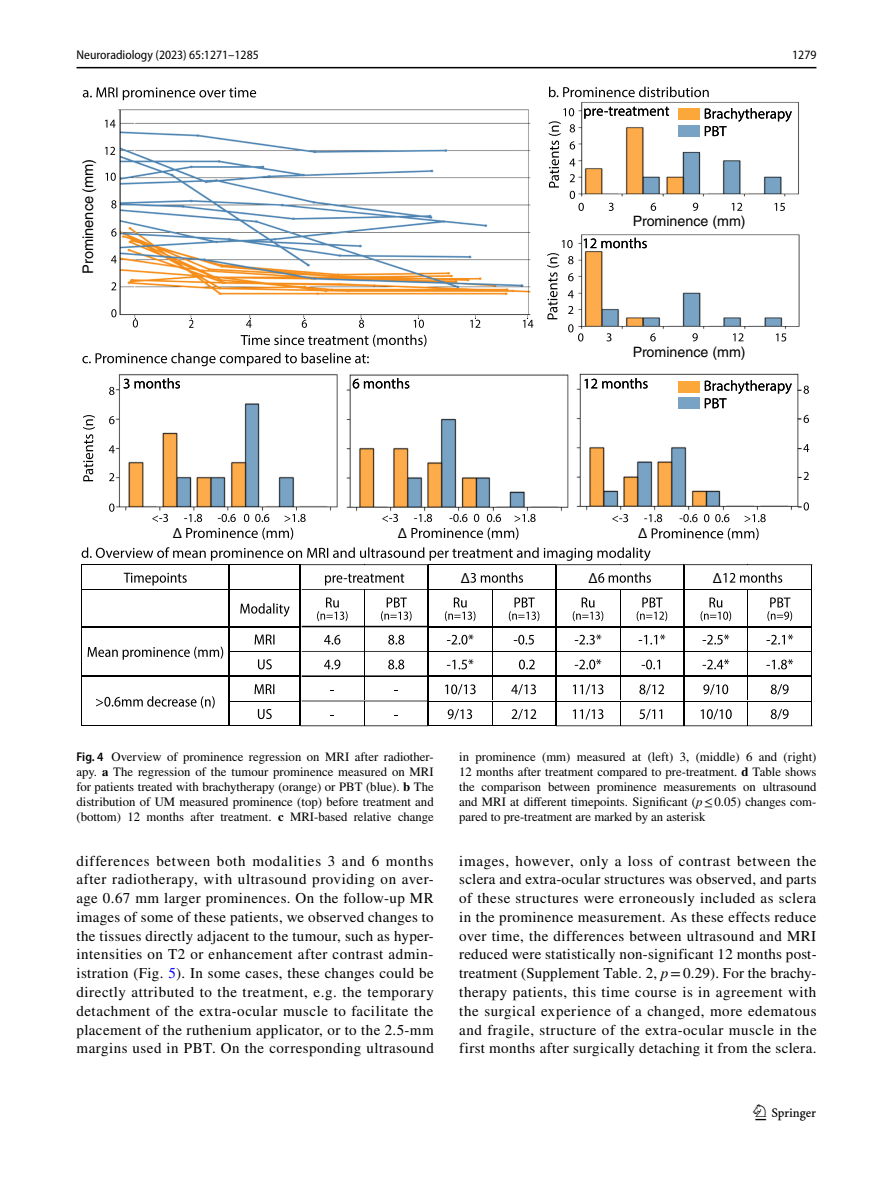
<style>
.page{position:relative;width:893px;height:1187px;background:#fff}
.page>*{position:absolute;margin:0;border:0;box-sizing:border-box;transform-origin:0 0}
.t1{font:22.5px "Springnew Regular 3";color:#000}
.t2{font:15px/18.8px "STIX";letter-spacing:.025em;color:#000;text-align:justify}
.t3{font:14.7px "Helvetica 4";color:#000}
.t4{font:14.7px "Myriad Pro";color:#000}
.t5{font:14.25px "Helvetica 4";color:#000}
.t6{font:12.75px/15px "STIX";color:#000;text-align:justify}
.t7{font:semi-condensed 12.75px "Myriad Pro";color:#000}
.s1{font-family:"Myriad Pro";font-weight:600;font-stretch:semi-condensed}
.s2{font-weight:700}
.s3{font-style:italic}
.s4{color:#00f}
</style>
<div class="page">
<hr style="left:77px;top:67px;width:739px;height:1px;background:#000">
<img style="left:115px;top:100px;width:685px;height:414px">
<svg style="left:82px;top:353px;width:287px;height:13px"></svg>
<hr style="left:81px;top:564px;width:148px;height:1px;background:#000">
<hr style="left:82px;top:589px;width:1px;height:37px;background:#000">
<hr style="left:364px;top:590px;width:1px;height:35px;background:#000">
<hr style="left:492px;top:590px;width:1px;height:35px;background:#000">
<hr style="left:620px;top:590px;width:1px;height:35px;background:#000">
<hr style="left:747px;top:590px;width:1px;height:35px;background:#000">
<hr style="left:230px;top:651px;width:69px;height:1px;background:#000">
<hr style="left:429px;top:651px;width:63px;height:1px;background:#000">
<hr style="left:492px;top:651px;width:63px;height:1px;background:#000">
<hr style="left:81px;top:725px;width:148px;height:1px;background:#000">
<svg style="left:492px;top:627px;width:1px;height:98px"></svg>
<hr style="left:230px;top:700px;width:69px;height:1px;background:#000">
<hr style="left:429px;top:700px;width:63px;height:1px;background:#000">
<hr style="left:492px;top:700px;width:63px;height:1px;background:#000">
<hr style="left:229px;top:725px;width:71px;height:1px;background:#000">
<hr style="left:428px;top:725px;width:64px;height:1px;background:#000">
<hr style="left:492px;top:725px;width:64px;height:1px;background:#000">
<hr style="left:83px;top:625px;width:145px;height:2px;background:#000">
<hr style="left:83px;top:675px;width:145px;height:2px;background:#000">
<hr style="left:230px;top:625px;width:69px;height:2px;background:#000">
<hr style="left:429px;top:625px;width:63px;height:2px;background:#000">
<hr style="left:492px;top:625px;width:63px;height:2px;background:#000">
<hr style="left:230px;top:675px;width:69px;height:2px;background:#000">
<hr style="left:429px;top:675px;width:63px;height:2px;background:#000">
<hr style="left:492px;top:675px;width:63px;height:2px;background:#000">
<hr style="left:427px;top:589px;width:2px;height:37px;background:#000">
<hr style="left:427px;top:626px;width:2px;height:25px;background:#000">
<hr style="left:427px;top:651px;width:2px;height:25px;background:#000">
<hr style="left:427px;top:676px;width:2px;height:25px;background:#000">
<hr style="left:427px;top:701px;width:2px;height:24px;background:#000">
<hr style="left:555px;top:589px;width:2px;height:37px;background:#000">
<hr style="left:683px;top:589px;width:2px;height:37px;background:#000">
<hr style="left:555px;top:626px;width:2px;height:25px;background:#000">
<hr style="left:555px;top:651px;width:2px;height:25px;background:#000">
<hr style="left:555px;top:676px;width:2px;height:25px;background:#000">
<hr style="left:555px;top:701px;width:2px;height:24px;background:#000">
<hr style="left:228px;top:589px;width:2px;height:37px;background:#000">
<hr style="left:300px;top:589px;width:1px;height:37px;background:#000">
<hr style="left:228px;top:626px;width:2px;height:25px;background:#000">
<hr style="left:228px;top:651px;width:2px;height:25px;background:#000">
<hr style="left:228px;top:676px;width:2px;height:25px;background:#000">
<hr style="left:228px;top:701px;width:2px;height:24px;background:#000">
<hr style="left:811px;top:589px;width:1px;height:37px;background:#000">
<svg style="left:240px;top:603px;width:50px;height:13px"></svg>
<svg style="left:445px;top:597px;width:30px;height:24px"></svg>
<svg style="left:509px;top:597px;width:30px;height:24px"></svg>
<svg style="left:255px;top:634px;width:19px;height:10px"></svg>
<svg style="left:447px;top:634px;width:26px;height:10px"></svg>
<svg style="left:514px;top:634px;width:20px;height:10px"></svg>
<svg style="left:258px;top:659px;width:14px;height:10px"></svg>
<svg style="left:447px;top:659px;width:26px;height:10px"></svg>
<svg style="left:519px;top:659px;width:16px;height:10px"></svg>
<svg style="left:82px;top:626px;width:141px;height:83px"></svg>
<svg style="left:254px;top:684px;width:20px;height:10px"></svg>
<svg style="left:445px;top:684px;width:31px;height:10px"></svg>
<svg style="left:511px;top:684px;width:25px;height:10px"></svg>
<svg style="left:258px;top:709px;width:14px;height:10px"></svg>
<svg style="left:300px;top:597px;width:128px;height:129px"></svg>
<svg style="left:448px;top:708px;width:24px;height:11px"></svg>
<svg style="left:512px;top:708px;width:24px;height:11px"></svg>
<svg style="left:556px;top:597px;width:256px;height:129px"></svg>
<svg style="left:82px;top:547px;width:730px;height:43px"></svg>
<svg style="left:83px;top:87px;width:173px;height:13px"></svg>
<svg style="left:549px;top:87px;width:160px;height:10px"></svg>
<svg style="left:241px;top:334px;width:185px;height:13px"></svg>
<svg style="left:652px;top:528px;width:107px;height:12px"></svg>
<svg style="left:189px;top:318px;width:4px;height:10px"></svg>
<svg style="left:246px;top:318px;width:6px;height:10px"></svg>
<svg style="left:302px;top:318px;width:5px;height:10px"></svg>
<svg style="left:359px;top:318px;width:5px;height:10px"></svg>
<svg style="left:414px;top:318px;width:10px;height:10px"></svg>
<svg style="left:470px;top:318px;width:10px;height:10px"></svg>
<svg style="left:523px;top:318px;width:10px;height:10px"></svg>
<svg style="left:111px;top:309px;width:5px;height:8px"></svg>
<svg style="left:111px;top:282px;width:5px;height:8px"></svg>
<svg style="left:111px;top:255px;width:6px;height:8px"></svg>
<svg style="left:111px;top:228px;width:6px;height:8px"></svg>
<svg style="left:111px;top:200px;width:5px;height:8px"></svg>
<svg style="left:105px;top:173px;width:11px;height:8px"></svg>
<svg style="left:105px;top:147px;width:10px;height:8px"></svg>
<svg style="left:105px;top:120px;width:10px;height:8px"></svg>
<svg style="left:692px;top:333px;width:6px;height:8px"></svg>
<svg style="left:733px;top:333px;width:10px;height:8px"></svg>
<svg style="left:776px;top:333px;width:10px;height:8px"></svg>
<svg style="left:124px;top:378px;width:56px;height:10px"></svg>
<svg style="left:353px;top:378px;width:56px;height:10px"></svg>
<svg style="left:382px;top:514px;width:16px;height:8px"></svg>
<svg style="left:411px;top:514px;width:125px;height:25px"></svg>
<svg style="left:152px;top:514px;width:16px;height:8px"></svg>
<svg style="left:184px;top:514px;width:122px;height:25px"></svg>
<svg style="left:133px;top:319px;width:5px;height:8px"></svg>
<svg style="left:547px;top:238px;width:109px;height:103px"></svg>
<svg style="left:549px;top:107px;width:243px;height:104px"></svg>
<svg style="left:109px;top:503px;width:5px;height:8px"></svg>
<svg style="left:109px;top:387px;width:5px;height:8px"></svg>
<svg style="left:109px;top:416px;width:5px;height:8px"></svg>
<svg style="left:109px;top:445px;width:6px;height:8px"></svg>
<svg style="left:109px;top:473px;width:5px;height:8px"></svg>
<svg style="left:83px;top:415px;width:12px;height:66px"></svg>
<svg style="left:585px;top:378px;width:224px;height:144px"></svg>
<div style="left:678px;top:381px;width:22px;height:11px;background:#fca739"></div>
<div style="left:678px;top:397px;width:22px;height:12px;background:#79a3c5"></div>
<p class="t7" style="left:77px;top:48px;width:184px">Neuroradiology (2023) 65:1271–1285</p>
<p class="t7" style="left:792px;top:48px;width:26px">1279</p>
<p class="t3" style="left:80px;top:274px;width:116px;rotate:-90deg">Prominence (mm)</p>
<p class="t5" style="left:633px;top:213px;width:114px">Prominence (mm)</p>
<p class="t5" style="left:633px;top:344px;width:114px">Prominence (mm)</p>
<p class="t4" style="left:173px;top:524px;width:11px">Δ</p>
<p class="t4" style="left:398px;top:524px;width:11px">Δ</p>
<p class="t4" style="left:638px;top:524px;width:11px">Δ</p>
<p class="t4" style="left:461px;top:568px;width:11px">Δ</p>
<p class="t4" style="left:589px;top:568px;width:11px">Δ</p>
<p class="t4" style="left:713px;top:568px;width:11px">Δ</p>
<p class="t6" style="left:77px;top:750px;width:359px"><span class="s1">Fig. 4</span> Overview of prominence regression on MRI after radiother&shy;apy. <span class="s2">a</span> The regression of the tumour prominence measured on MRI for patients treated with brachytherapy (orange) or PBT (blue). <span class="s2">b</span> The distribution of UM measured prominence (top) before treatment and (bottom) 12 months after treatment. <span class="s2">c</span> MRI-based relative change</p>
<p class="t6" style="left:459px;top:750px;width:359px">in prominence (mm) measured at (left) 3, (middle) 6 and (right)<br>12 months after treatment compared to pre-treatment. <span class="s2">d</span> Table shows the comparison between prominence measurements on ultrasound and MRI at different timepoints. Significant (<span class="s3">p</span>≤0.05) changes com&shy;pared to pre-treatment are marked by an asterisk</p>
<p class="t2" style="left:77px;top:852px;width:359px">differences between both modalities 3 and 6 months after radiotherapy, with ultrasound providing on aver&shy;age 0.67 mm larger prominences. On the follow-up MR images of some of these patients, we observed changes to the tissues directly adjacent to the tumour, such as hyper&shy;intensities on T2 or enhancement after contrast admin&shy;istration (Fig. <span class="s4">5</span>). In some cases, these changes could be directly attributed to the treatment, e.g. the temporary detachment of the extra-ocular muscle to facilitate the placement of the ruthenium applicator, or to the 2.5-mm margins used in PBT. On the corresponding ultrasound</p>
<p class="t2" style="left:459px;top:852px;width:359px">images, however, only a loss of contrast between the sclera and extra-ocular structures was observed, and parts of these structures were erroneously included as sclera in the prominence measurement. As these effects reduce over time, the differences between ultrasound and MRI reduced were statistically non-significant 12 months post&shy;treatment (Supplement Table. 2, <span class="s3">p</span>=0.29). For the brachy&shy;therapy patients, this time course is in agreement with the surgical experience of a changed, more edematous and fragile, structure of the extra-ocular muscle in the first months after surgically detaching it from the sclera.</p>
<h1 class="t1" style="left:755px;top:1104px;width:62px">1 3</h1>
</div>
